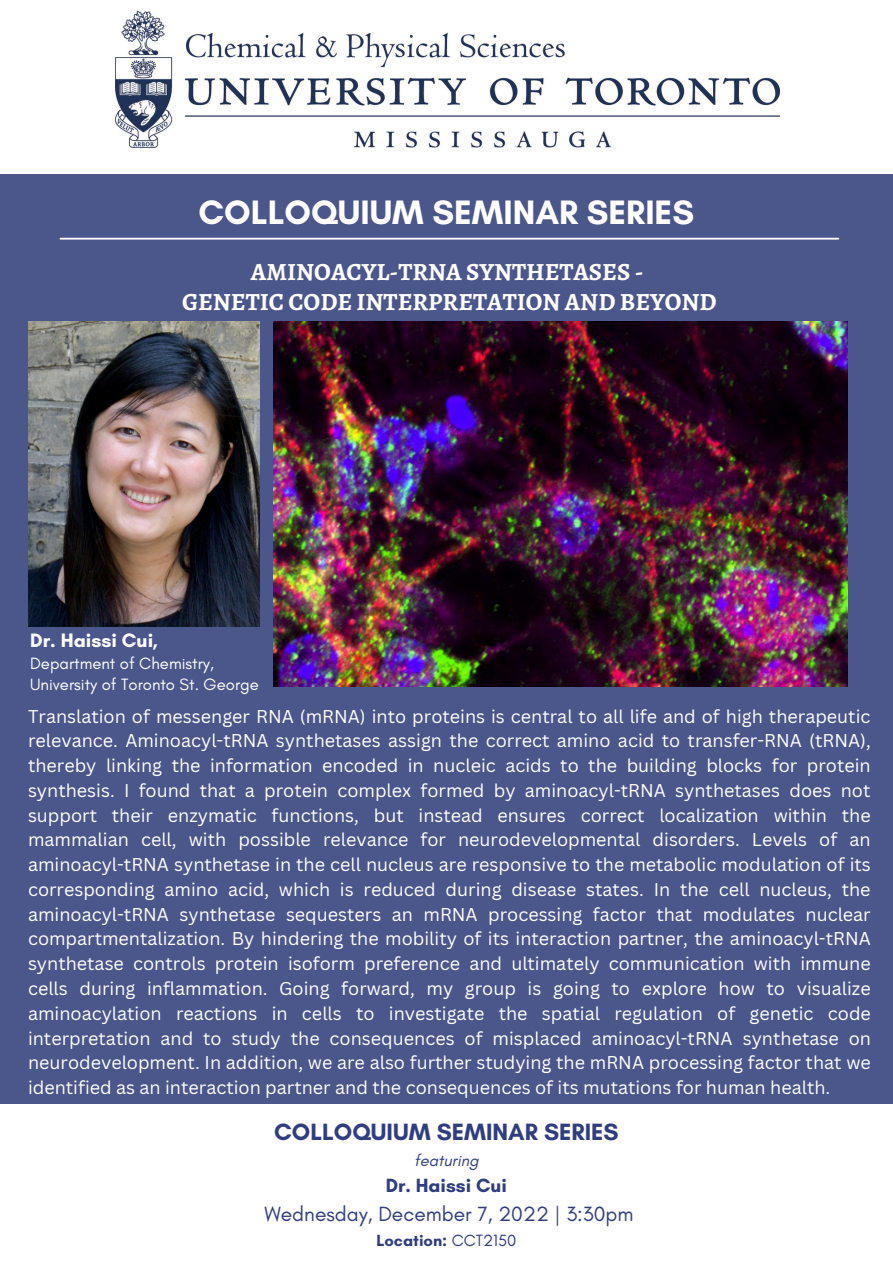
<style>
.page{position:relative;width:893px;height:1263px;background:#4b568b}
.page>*{position:absolute;margin:0;border:0;box-sizing:border-box;transform-origin:0 0}
.t1{font:700 34.5px "Glacial Indifference";color:#fff}
.t2{font:700 24.75px/30.4px "Alegreya";color:#fff;text-align:center}
.t3{font:700 24px "Glacial Indifference";color:#303e80}
.t4{font:21px "Glacial Indifference";color:#303e80}
.t5{font:700 19.8px "Glacial Indifference";color:#fff}
.t6{font:700 19.5px "Glacial Indifference";color:#303e80}
.t7{font:18px/24.8px "Canva Sans";color:#fff;text-align:justify}
.t8{font:16.65px/20.9px "Glacial Indifference";color:#fff}
.t9{font:700 16.5px "Glacial Indifference";color:#303e80}
.t10{font:italic 16.5px "Glacial Indifference";color:#303e80}
.s1{font-weight:400}
</style>
<div class="page">
<div style="left:0;top:0;width:893px;height:174px;background:#fff"></div>
<img style="left:115px;top:11px;width:664px;height:136px">
<div style="left:0;top:1104px;width:893px;height:159px;background:#fff"></div>
<img style="left:28px;top:322px;width:232px;height:305px">
<hr style="left:60px;top:238px;width:778px;height:2px;background:#fff">
<img style="left:273px;top:322px;width:574px;height:364px">
<h1 class="t1" style="left:199px;top:191px;width:497px">COLLOQUIUM SEMINAR SERIES</h1>
<h2 class="t2" style="left:182px;top:256px;width:536px">AMINOACYL-TRNA SYNTHETASES -<br>GENETIC CODE INTERPRETATION AND BEYOND</h2>
<p class="t5" style="left:30px;top:628px;width:129px">Dr. Haissi Cui,</p>
<p class="t8" style="left:30px;top:653px;width:230px">Department of Chemistry,<br>University of Toronto St. George</p>
<p class="t7" style="left:28px;top:703px;width:844px">Translation of messenger RNA (mRNA) into proteins is central to all life and of high therapeutic relevance. Aminoacyl-tRNA synthetases assign the correct amino acid to transfer-RNA (tRNA), thereby linking the information encoded in nucleic acids to the building blocks for protein synthesis. I found that a protein complex formed by aminoacyl-tRNA synthetases does not support their enzymatic functions, but instead ensures correct localization within the mammalian cell, with possible relevance for neurodevelopmental disorders. Levels of an aminoacyl-tRNA synthetase in the cell nucleus are responsive to the metabolic modulation of its corresponding amino acid, which is reduced during disease states. In the cell nucleus, the aminoacyl-tRNA synthetase sequesters an mRNA processing factor that modulates nuclear compartmentalization. By hindering the mobility of its interaction partner, the aminoacyl-tRNA synthetase controls protein isoform preference and ultimately communication with immune cells during inflammation. Going forward, my group is going to explore how to visualize aminoacylation reactions in cells to investigate the spatial regulation of genetic code interpretation and to study the consequences of misplaced aminoacyl-tRNA synthetase on neurodevelopment. In addition, we are also further studying the mRNA processing factor that we identified as an interaction partner and the consequences of its mutations for human health.</p>
<h3 class="t3" style="left:274px;top:1117px;width:346px">COLLOQUIUM SEMINAR SERIES</h3>
<p class="t10" style="left:414px;top:1150px;width:66px">featuring</p>
<p class="t6" style="left:386px;top:1173px;width:123px">Dr. Haissi Cui</p>
<p class="t4" style="left:264px;top:1201px;width:371px">Wednesday, December 7, 2022 | 3:30pm</p>
<p class="t9" style="left:376px;top:1230px;width:141px">Location: <span class="s1">CCT2150</span></p>
</div>
